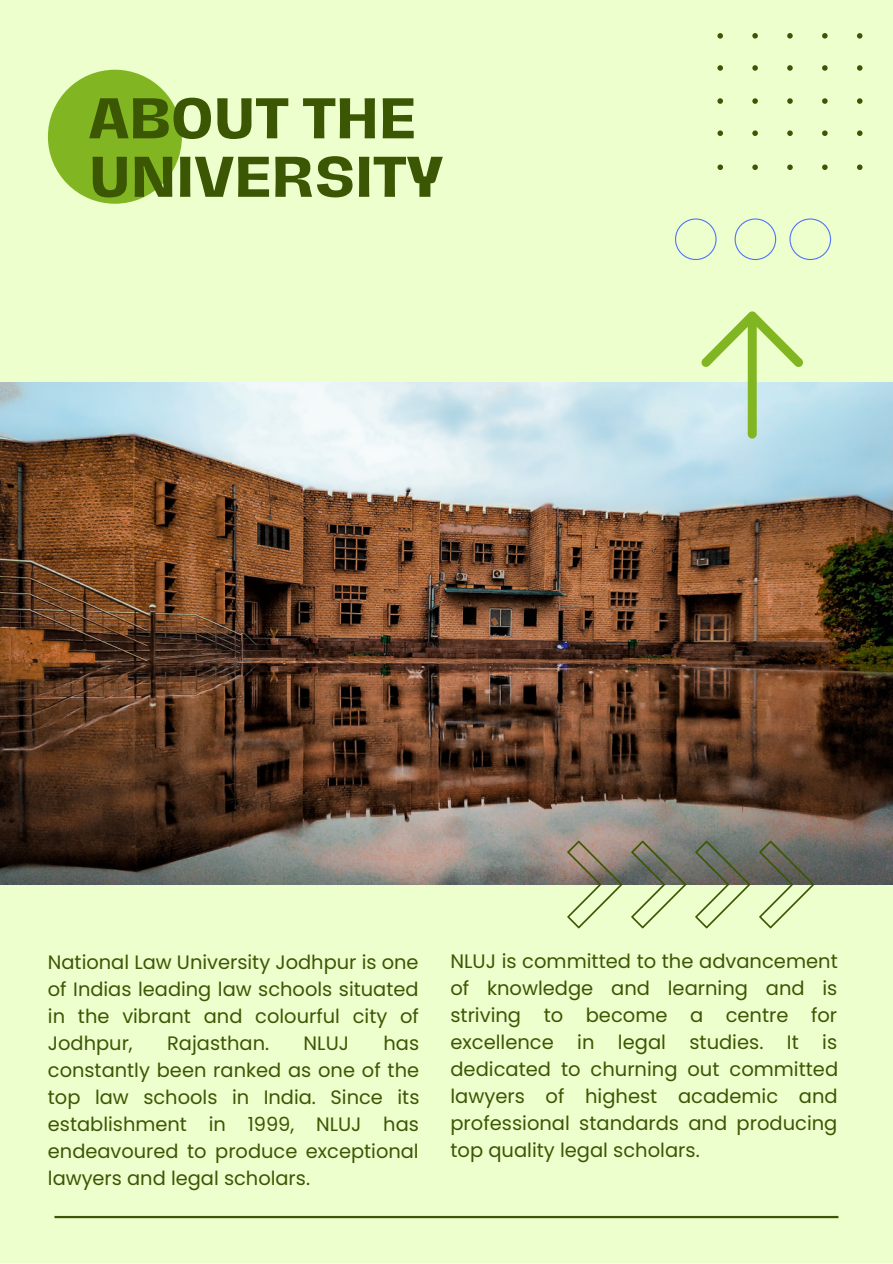
<style>
.page{position:relative;width:893px;height:1264px;background:#fff}
.page>*{position:absolute;margin:0;border:0;box-sizing:border-box;transform-origin:0 0}
.t1{font:700 52.5px/58.5px "Hagrid Text";letter-spacing:.02em;color:#3b5704}
.t2{font:19.5px/27px "Poppins";color:#3b5704;text-align:justify}
.t3{font:19.35px/27px "Poppins";color:#3b5704;text-align:justify}
</style>
<div class="page">
<div style="left:0;top:0;width:892px;height:1262px;background:#edffcc"></div>
<div style="left:48px;top:70px;width:134px;height:134px;background:#81b622;border-radius:50%"></div>
<img style="left:0;top:382px;width:892px;height:502px">
<svg style="left:701px;top:311px;width:102px;height:127px"></svg>
<svg style="left:717px;top:33px;width:145px;height:137px"></svg>
<svg style="left:675px;top:218px;width:41px;height:42px"></svg>
<svg style="left:734px;top:218px;width:42px;height:42px"></svg>
<svg style="left:789px;top:218px;width:42px;height:42px"></svg>
<svg style="left:759px;top:840px;width:55px;height:88px"></svg>
<svg style="left:695px;top:840px;width:55px;height:88px"></svg>
<svg style="left:631px;top:840px;width:55px;height:88px"></svg>
<svg style="left:567px;top:840px;width:55px;height:88px"></svg>
<hr style="left:54px;top:1215px;width:784px;height:3px;background:#3b5704">
<h1 class="t1" style="left:89px;top:90px;width:355px">ABOUT THE<br>UNIVERSITY</h1>
<p class="t3" style="left:48px;top:948px;width:372px">National Law University Jodhpur is one of Indias leading law schools situated in the vibrant and colourful city of Jodhpur,</p>
<p class="t3" style="left:167px;top:1029px;width:103px">Rajasthan.</p>
<p class="t3" style="left:303px;top:1029px;width:47px">NLUJ</p>
<p class="t3" style="left:48px;top:1029px;width:373px;text-indent:335px">has constantly been ranked as one of the top law schools in India. Since its establishment in 1999, NLUJ has endeavoured to produce exceptional lawyers and legal scholars.</p>
<p class="t2" style="left:450px;top:947px;width:389px">NLUJ is committed to the advancement of knowledge and learning and is striving to become a centre for excellence in legal studies. It is dedicated to churning out committed lawyers of highest academic and professional standards and producing top quality legal scholars.</p>
</div>
